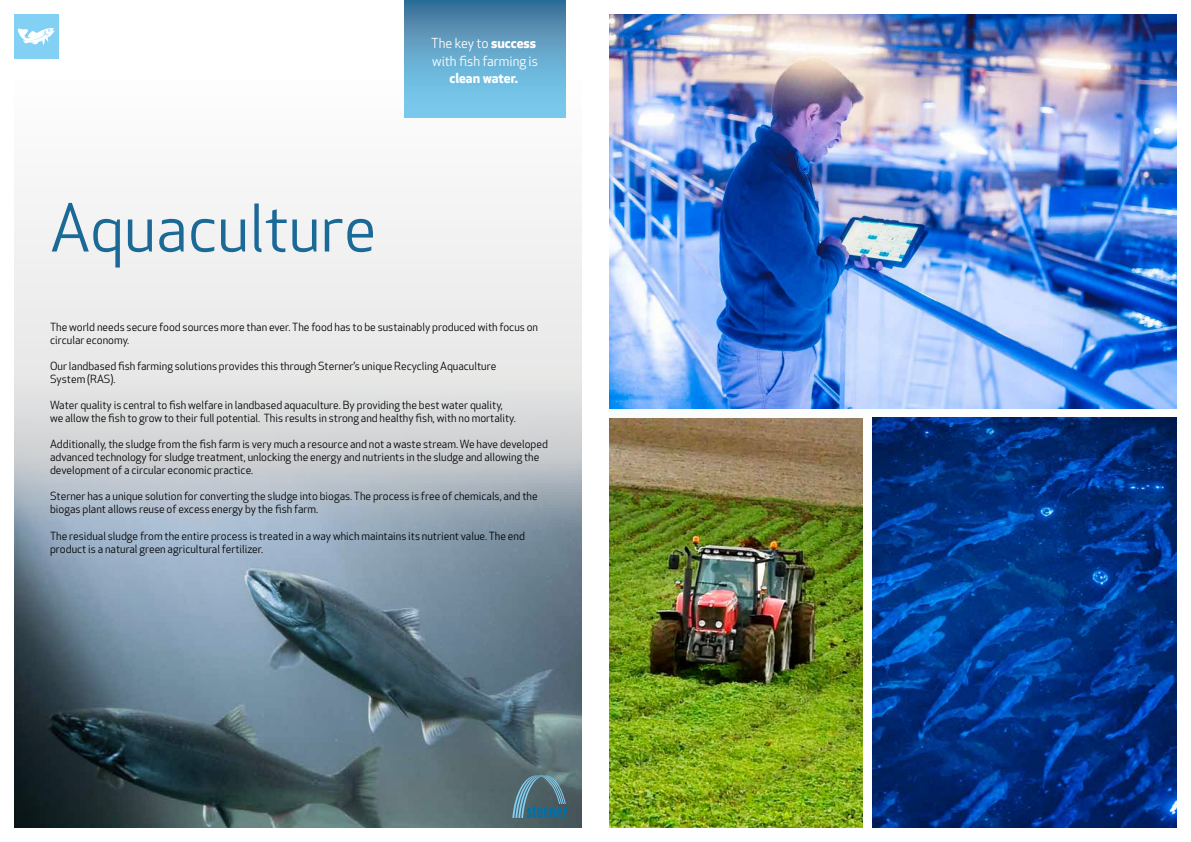
<style>
.page{position:relative;width:1191px;height:842px;background:#fff}
.page>*{position:absolute;margin:0;border:0;box-sizing:border-box;transform-origin:0 0}
.t1{font:64px "Apex New";color:#1a6996}
.t2{font:13.5px/17.5px "Apex New";color:#fff}
.t3{font:700 13.5px "Apex New";color:#fff}
.t4{font:11px/13px "Apex New";color:#000}
.s1{font-weight:700}
</style>
<div class="page">
<div style="left:396px;top:0;width:178px;height:127px;background:#000;opacity:.3"></div>
<div style="left:14px;top:14px;width:44px;height:44px;background:#83d0f5"></div>
<svg style="left:18px;top:28px;width:37px;height:17px"></svg>
<img style="left:609px;top:418px;width:253px;height:410px">
<img style="left:609px;top:14px;width:567px;height:394px">
<img style="left:872px;top:418px;width:304px;height:410px">
<svg style="left:14px;top:81px;width:567px;height:747px"></svg>
<svg style="left:404px;top:0;width:161px;height:118px"></svg>
<svg style="left:512px;top:775px;width:69px;height:53px"></svg>
<h1 class="t1" style="left:50px;top:188px;width:328px">Aquaculture</h1>
<p class="t2" style="left:431px;top:34px;width:108px">The key to <span class="s1">success </span>with fish farming is</p>
<p class="t3" style="left:449px;top:68px;width:70px">clean water.</p>
<p class="t4" style="left:50px;top:321px;width:489px">The world needs secure food sources more than ever. The food has to be sustainably produced with focus on circular economy.</p>
<p class="t4" style="left:50px;top:360px;width:448px">Our landbased fish farming solutions provides this through Sterner’s unique Recycling Aquaculture<br>System (RAS).</p>
<p class="t4" style="left:50px;top:399px;width:467px">Water quality is central to fish welfare in landbased aquaculture. By providing the best water quality, we allow the fish to grow to their full potential. This results in strong and healthy fish, with no mortality.</p>
<p class="t4" style="left:50px;top:438px;width:499px">Additionally, the sludge from the fish farm is very much a resource and not a waste stream. We have developed advanced technology for sludge treatment, unlocking the energy and nutrients in the sludge and allowing the development of a circular economic practice.</p>
<p class="t4" style="left:50px;top:490px;width:489px">Sterner has a unique solution for converting the sludge into biogas. The process is free of chemicals, and the biogas plant allows reuse of excess energy by the fish farm.</p>
<p class="t4" style="left:50px;top:529px;width:476px">The residual sludge from the entire process is treated in a way which maintains its nutrient value. The end product is a natural green agricultural fertilizer.</p>
</div>
